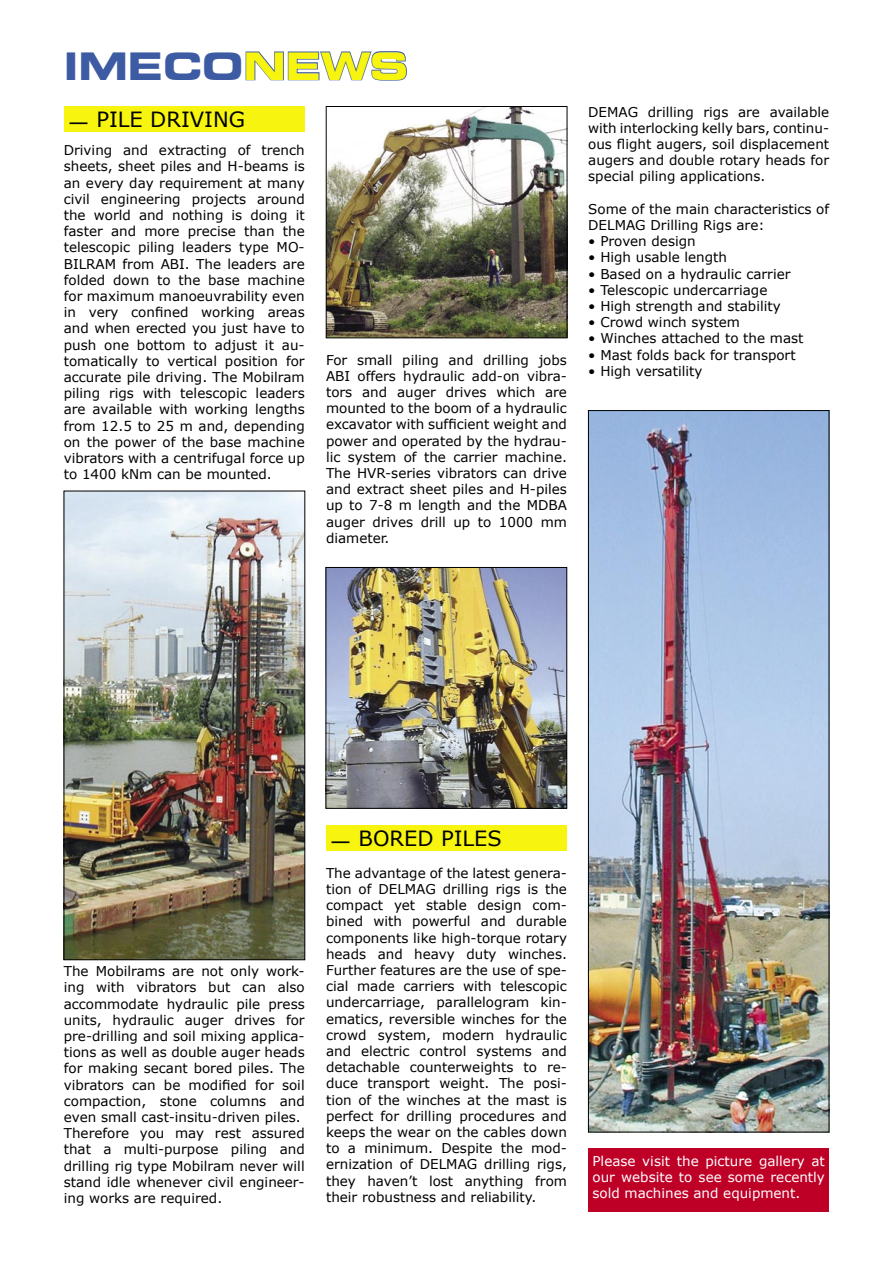
<style>
.page{position:relative;width:893px;height:1263px;background:#fff}
.page>*{position:absolute;margin:0;border:0;box-sizing:border-box;transform-origin:0 0}
.t1{font:700 expanded 37.5px "Square 721 BT";color:#3c5ba3}
.t2{font:21px "Verdana";color:#000}
.t3{font:13.5px/16.2px "Verdana";color:#000;text-align:justify}
.t4{font:13.5px/16.2px "Verdana";color:#fff;text-align:justify}
.s1{color:#f7f410}
</style>
<div class="page">
<svg style="left:245px;top:51px;width:162px;height:30px"></svg>
<div style="left:64px;top:106px;width:241px;height:26px;background:#f7f410"></div>
<img style="left:66px;top:493px;width:237px;height:465px">
<div style="left:64px;top:491px;width:241px;height:469px;border:1px solid #000"></div>
<img style="left:328px;top:108px;width:237px;height:228px">
<div style="left:326px;top:106px;width:241px;height:232px;border:1px solid #000"></div>
<div style="left:326px;top:825px;width:241px;height:25px;background:#f7f410"></div>
<img style="left:590px;top:412px;width:237px;height:718px">
<div style="left:588px;top:410px;width:241px;height:722px;border:1px solid #000"></div>
<div style="left:588px;top:1148px;width:241px;height:64px;background:#be0027"></div>
<img style="left:328px;top:569px;width:237px;height:237px">
<div style="left:326px;top:567px;width:241px;height:241px;border:1px solid #000"></div>
<p class="t1" style="left:64px;top:43px;width:346px">IMECO<span class="s1">NEWS</span></p>
<p class="t2" style="left:68px;top:106px;width:179px">— PILE DRIVING</p>
<p class="t3" style="left:64px;top:142px;width:242px">Driving and extracting of trench sheets, sheet piles and H-beams is an every day requirement at many civil engineering projects around the world and nothing is doing it faster and more precise than the telescopic piling leaders type MO-BILRAM from ABI. The leaders are folded down to the base machine for maximum manoeuvrability even in very confined working areas and when erected you just have to push one bottom to adjust it au&shy;tomatically to vertical position for accurate pile driving. The Mobilram piling rigs with telescopic leaders are available with working lengths from 12.5 to 25 m and, depending on the power of the base machine vibrators with a centrifugal force up to 1400 kNm can be mounted.</p>
<p class="t3" style="left:326px;top:351px;width:242px">For small piling and drilling jobs ABI offers hydraulic add-on vibra&shy;tors and auger drives which are mounted to the boom of a hydraulic excavator with sufficient weight and power and operated by the hydrau&shy;lic system of the carrier machine.<br>The HVR-series vibrators can drive and extract sheet piles and H-piles up to 7-8 m length and the MDBA auger drives drill up to 1000 mm diameter.</p>
<p class="t3" style="left:588px;top:103px;width:242px">DEMAG drilling rigs are available with interlocking kelly bars, continu&shy;ous flight augers, soil displacement augers and double rotary heads for special piling applications.</p>
<p class="t3" style="left:588px;top:200px;width:242px">Some of the main characteristics of<br>DELMAG Drilling Rigs are:</p>
<p class="t3" style="left:588px;top:233px;width:109px">• Proven design</p>
<p class="t3" style="left:588px;top:249px;width:140px">• High usable length</p>
<p class="t3" style="left:588px;top:265px;width:204px">• Based on a hydraulic carrier</p>
<p class="t3" style="left:588px;top:281px;width:181px">• Telescopic undercarriage</p>
<p class="t3" style="left:588px;top:298px;width:194px">• High strength and stability</p>
<p class="t3" style="left:588px;top:314px;width:153px">• Crowd winch system</p>
<p class="t3" style="left:588px;top:330px;width:217px">• Winches attached to the mast</p>
<p class="t3" style="left:588px;top:346px;width:209px">• Mast folds back for transport</p>
<p class="t3" style="left:588px;top:362px;width:116px">• High versatility</p>
<p class="t3" style="left:64px;top:963px;width:242px">The Mobilrams are not only work&shy;ing with vibrators but can also accommodate hydraulic pile press units, hydraulic auger drives for pre-drilling and soil mixing applica&shy;tions as well as double auger heads for making secant bored piles. The vibrators can be modified for soil compaction, stone columns and even small cast-insitu-driven piles.</p>
<p class="t3" style="left:64px;top:1125px;width:242px">Therefore you may rest assured that a multi-purpose piling and drilling rig type Mobilram never will stand idle whenever civil engineer&shy;ing works are required.</p>
<p class="t2" style="left:330px;top:825px;width:173px">— BORED PILES</p>
<p class="t3" style="left:326px;top:864px;width:242px">The advantage of the latest genera&shy;tion of DELMAG drilling rigs is the compact yet stable design com&shy;bined with powerful and durable components like high-torque rotary heads and heavy duty winches.<br>Further features are the use of spe&shy;cial made carriers with telescopic undercarriage, parallelogram kin&shy;ematics, reversible winches for the crowd system, modern hydraulic and electric control systems and detachable counterweights to re&shy;duce transport weight. The posi&shy;tion of the winches at the mast is perfect for drilling procedures and keeps the wear on the cables down to a minimum. Despite the mod&shy;ernization of DELMAG drilling rigs, they haven’t lost anything from their robustness and reliability.</p>
<p class="t4" style="left:592px;top:1152px;width:234px">Please visit the picture gallery at our website to see some recently sold machines and equipment.</p>
</div>
